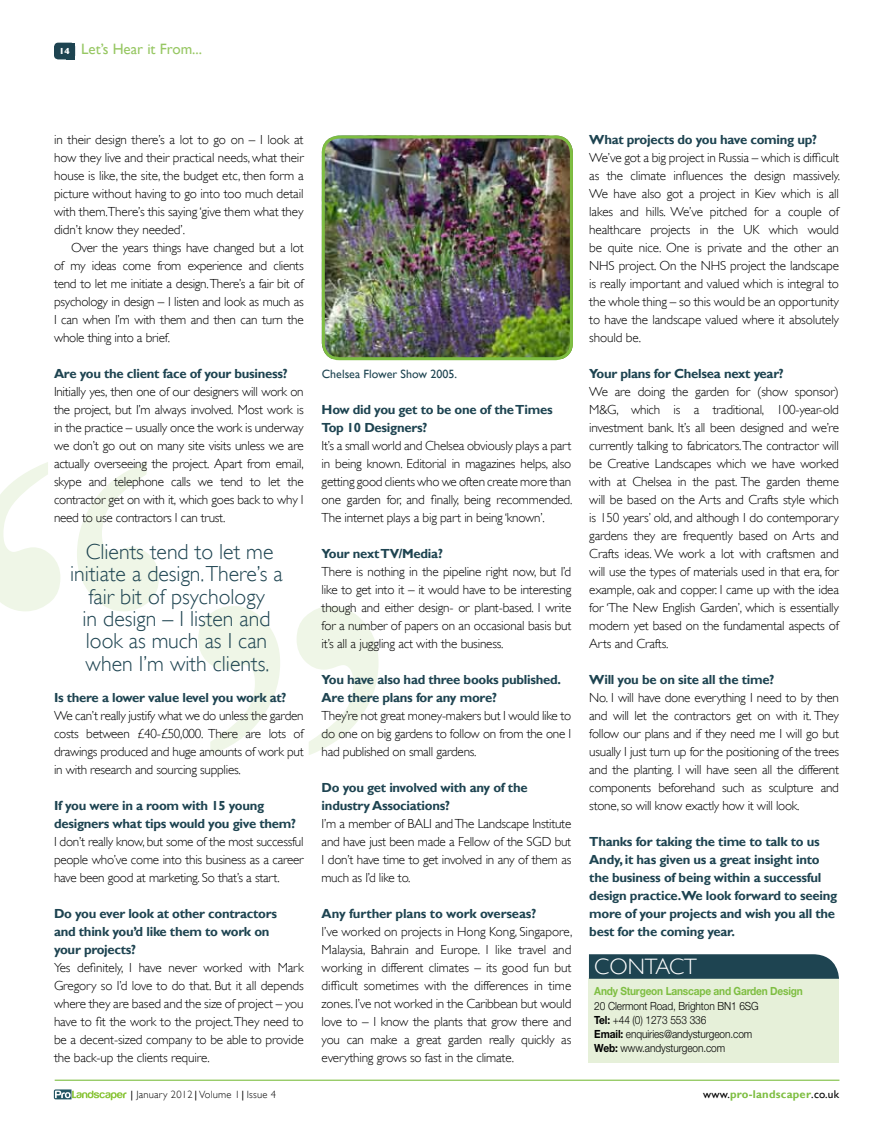
<style>
.page{position:relative;width:893px;height:1127px;background:#fff}
.page>*{position:absolute;margin:0;border:0;box-sizing:border-box;transform-origin:0 0}
.t1{font:300 22.35px "Gill Sans";color:#fff}
.t2{font:300 21.75px/22.5px "Gill Sans";color:#1e4451;text-align:center}
.t3{font:15px "Gill Sans";color:#97c763}
.t4{font:300 13.2px/18px "Gill Sans";letter-spacing:-.02em;color:#000;text-align:justify}
.t5{font:700 13.2px/18px "Gill Sans";letter-spacing:-.02em;color:#1e4451}
.t6{font:12px "Gill Sans";color:#1e4451}
.t7{font:300 11.25px/14.2px "Helvetica Neue LT Std";letter-spacing:-.01em;color:#000;scale:.9 1}
.t8{font:700 11.25px "Helvetica Neue LT Std";letter-spacing:-.02em;color:#7ebe42;scale:.9 1}
.t9{font:700 11.25px "Gill Sans";letter-spacing:.02em;color:#7ebe42}
.t10{font:300 10.5px "Gill Sans";letter-spacing:.02em;color:#000}
.s1{font-weight:700;font-size:9px;color:#fff}
.s2{font-weight:400}
.s3{font-weight:700}
.s4{font-weight:400;color:#000}
</style>
<div class="page">
<svg style="left:198px;top:606px;width:181px;height:149px"></svg>
<svg style="left:0;top:462px;width:159px;height:149px"></svg>
<img style="left:322px;top:139px;width:251px;height:220px">
<div style="left:322px;top:135px;width:251px;height:225px;border:3px solid #7ebe42;border-radius:16px"></div>
<div style="left:54px;top:43px;width:21px;height:16px;background:#1e4451;border-radius:4px"></div>
<hr style="left:55px;top:1079px;width:784px;height:2px;background:#7ebe42">
<svg style="left:54px;top:1089px;width:72px;height:11px"></svg>
<div style="left:589px;top:978px;width:250px;height:84px;background:#e6f0d9"></div>
<svg style="left:589px;top:954px;width:250px;height:25px;background:#264b57"></svg>
<p class="t3" style="left:59px;top:40px;width:144px"><span class="s1">14</span> Let’s Hear it From...</p>
<p class="t4" style="left:54px;top:131px;width:251px">in their design there’s a lot to go on – I look at how they live and their practical needs, what their house is like, the site, the budget etc, then form a picture without having to go into too much detail with them.There’s this saying ‘give them what they didn’t know they needed’.</p>
<p class="t4" style="left:54px;top:239px;width:251px;text-indent:17px">Over the years things have changed but a lot of my ideas come from experience and clients tend to let me initiate a design. There’s a fair bit of psychology in design – I listen and look as much as I can when I’m with them and then can turn the whole thing into a brief.</p>
<p class="t5" style="left:54px;top:365px;width:235px">Are you the client face of your business?</p>
<p class="t4" style="left:54px;top:383px;width:251px">Initially yes, then one of our designers will work on the project, but I’m always involved. Most work is in the practice – usually once the work is underway we don’t go out on many site visits unless we are actually overseeing the project. Apart from email, skype and telephone calls we tend to let the contractor get on with it, which goes back to why I need to use contractors I can trust.</p>
<h2 class="t2" style="left:70px;top:540px;width:214px">Clients tend to let me initiate a design.There’s a fair bit of psychology<br>in design – I listen and look as much as I can when I’m with clients.</h2>
<p class="t5" style="left:54px;top:689px;width:234px">Is there a lower value level you work at?</p>
<p class="t4" style="left:54px;top:706px;width:251px">We can’t really justify what we do unless the garden costs between £40-£50,000. There are lots of drawings produced and huge amounts of work put in with research and sourcing supplies.</p>
<p class="t5" style="left:54px;top:797px;width:244px">If you were in a room with 15 young designers what tips would you give them?</p>
<p class="t4" style="left:54px;top:832px;width:251px">I don’t really know, but some of the most successful people who’ve come into this business as a career have been good at marketing. So that’s a start.</p>
<p class="t5" style="left:54px;top:905px;width:224px">Do you ever look at other contractors and think you’d like them to work on your projects?</p>
<p class="t4" style="left:54px;top:958px;width:251px">Yes definitely, I have never worked with Mark Gregory so I’d love to do that. But it all depends where they are based and the size of project – you have to fit the work to the project. They need to be a decent-sized company to be able to provide the back-up the clients require.</p>
<p class="t10" style="left:130px;top:1088px;width:147px"><span class="s2">|</span> January 2012 <span class="s2">|</span> Volume 1<span class="s2">|</span> Issue 4</p>
<p class="t6" style="left:322px;top:367px;width:137px">Chelsea Flower Show 2005.</p>
<p class="t5" style="left:322px;top:401px;width:232px">How did you get to be one of the Times<br>Top 10 Designers?</p>
<p class="t4" style="left:322px;top:436px;width:252px">It’s a small world and Chelsea obviously plays a part in being known. Editorial in magazines helps, also getting good clients who we often create more than one garden for, and finally, being recommended.<br>The internet plays a big part in being ‘known’.</p>
<p class="t5" style="left:322px;top:545px;width:123px">Your next TV/Media?</p>
<p class="t4" style="left:322px;top:562px;width:251px">There is nothing in the pipeline right now, but I’d like to get into it – it would have to be interesting though and either design- or plant-based. I write for a number of papers on an occasional basis but it’s all a juggling act with the business.</p>
<p class="t5" style="left:322px;top:671px;width:241px">You have also had three books published.<br>Are there plans for any more?</p>
<p class="t4" style="left:322px;top:706px;width:251px">They’re not great money-makers but I would like to do one on big gardens to follow on from the one I had published on small gardens.</p>
<p class="t5" style="left:322px;top:779px;width:207px">Do you get involved with any of the industry Associations?</p>
<p class="t4" style="left:322px;top:814px;width:251px">I’m a member of BALI and The Landscape Institute and have just been made a Fellow of the SGD but I don’t have time to get involved in any of them as much as I’d like to.</p>
<p class="t5" style="left:322px;top:905px;width:216px">Any further plans to work overseas?</p>
<p class="t4" style="left:322px;top:922px;width:252px">I’ve worked on projects in Hong Kong, Singapore, Malaysia, Bahrain and Europe. I like travel and working in different climates – its good fun but difficult sometimes with the differences in time zones. I’ve not worked in the Caribbean but would love to – I know the plants that grow there and you can make a great garden really quickly as everything grows so fast in the climate.</p>
<p class="t5" style="left:589px;top:131px;width:229px">What projects do you have coming up?</p>
<p class="t4" style="left:589px;top:148px;width:252px">We’ve got a big project in Russia – which is difficult as the climate influences the design massively.<br>We have also got a project in Kiev which is all lakes and hills. We’ve pitched for a couple of healthcare projects in the UK which would be quite nice. One is private and the other an NHS project. On the NHS project the landscape is really important and valued which is integral to the whole thing – so this would be an opportunity to have the landscape valued where it absolutely should be.</p>
<p class="t5" style="left:589px;top:365px;width:196px">Your plans for Chelsea next year?</p>
<p class="t4" style="left:589px;top:382px;width:251px">We are doing the garden for (show sponsor)<br>M&amp;G, which is a traditional, 100-year-old investment bank. It’s all been designed and we’re currently talking to fabricators. The contractor will be Creative Landscapes which we have worked with at Chelsea in the past. The garden theme will be based on the Arts and Crafts style which is 150 years’ old, and although I do contemporary gardens they are frequently based on Arts and Crafts ideas. We work a lot with craftsmen and will use the types of materials used in that era, for example, oak and copper. I came up with the idea for ‘The New English Garden’, which is essentially modern yet based on the fundamental aspects of Arts and Crafts.</p>
<p class="t5" style="left:589px;top:670px;width:186px">Will you be on site all the time?</p>
<p class="t4" style="left:589px;top:688px;width:251px">No. I will have done everything I need to by then and will let the contractors get on with it. They follow our plans and if they need me I will go but usually I just turn up for the positioning of the trees and the planting. I will have seen all the different components beforehand such as sculpture and stone, so will know exactly how it will look.</p>
<p class="t5" style="left:589px;top:832px;width:249px">Thanks for taking the time to talk to us Andy, it has given us a great insight into the business of being within a successful design practice.We look forward to seeing more of your projects and wish you all the best for the coming year.</p>
<h1 class="t1" style="left:594px;top:954px;width:16px">contact</h1>
<p class="t8" style="left:594px;top:984px;width:233px">Andy Sturgeon Lanscape and Garden Design</p>
<p class="t7" style="left:594px;top:998px;width:184px">20 Clermont Road, Brighton BN1 6SG<br><span class="s3">Tel:</span> +44 (0) 1273 553 336<br><span class="s3">Email:</span> enquiries@andysturgeon.com<br><span class="s3">Web:</span> www.andysturgeon.com</p>
<p class="t9" style="left:703px;top:1087px;width:137px"><span class="s4">www.</span>pro-landscaper<span class="s4">.co.uk</span></p>
</div>
